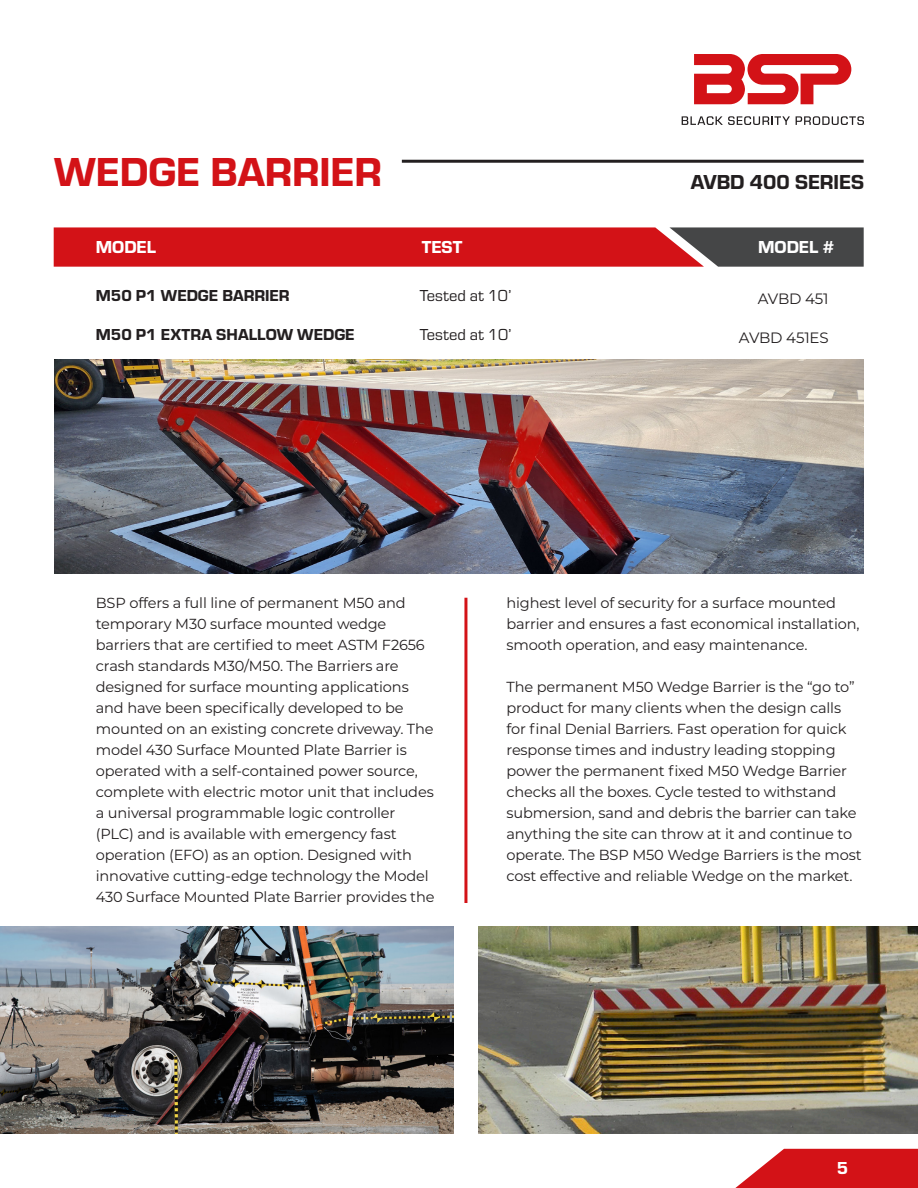
<style>
.page{position:relative;width:918px;height:1188px;background:#fff}
.page>*{position:absolute;margin:0;border:0;box-sizing:border-box;transform-origin:0 0}
.t1{font:42px "Eurostile Hea";color:#d31217}
.t2{font:21px "Eurostile Hea";color:#231f20}
.t3{font:18px "Eurostile Hea";color:#fff}
.t4{font:16.5px "Eurostile Hea";color:#231f20}
.t5{font:16.5px "Eurostile";letter-spacing:.005em;color:#231f20}
.t6{font:15px "Montserrat";letter-spacing:-.01em;color:#231f20}
.t7{font:14.55px/21px "Montserrat";letter-spacing:-.01em;color:#231f20}
</style>
<div class="page">
<svg style="left:735px;top:1149px;width:183px;height:39px;background:#d83136"></svg>
<svg style="left:694px;top:54px;width:157px;height:50px"></svg>
<svg style="left:682px;top:116px;width:108px;height:9px"></svg>
<svg style="left:796px;top:116px;width:68px;height:9px"></svg>
<svg style="left:54px;top:227px;width:810px;height:40px;background:#b72529"></svg>
<img style="left:478px;top:927px;width:440px;height:207px">
<img style="left:0;top:927px;width:453px;height:207px">
<hr style="left:464px;top:598px;width:3px;height:305px;background:#d31217">
<img style="left:54px;top:360px;width:810px;height:213px">
<hr style="left:402px;top:160px;width:462px;height:3px;background:#231f20">
<p class="t1" style="left:54px;top:143px;width:329px">WEDGE BARRIER</p>
<p class="t3" style="left:96px;top:234px;width:62px">MODEL</p>
<p class="t4" style="left:96px;top:284px;width:195px">M50 P1 WEDGE BARRIER</p>
<p class="t5" style="left:420px;top:284px;width:93px">Tested at 10’</p>
<p class="t4" style="left:96px;top:323px;width:260px">M50 P1 EXTRA SHALLOW WEDGE</p>
<p class="t5" style="left:420px;top:324px;width:93px">Tested at 10’</p>
<p class="t3" style="left:422px;top:234px;width:42px">TEST</p>
<p class="t2" style="left:691px;top:167px;width:175px">AVBD 400 SERIES</p>
<p class="t3" style="left:758px;top:234px;width:78px">MODEL #</p>
<p class="t6" style="left:758px;top:288px;width:72px">AVBD 451</p>
<p class="t6" style="left:739px;top:328px;width:91px">AVBD 451ES</p>
<p class="t7" style="left:96px;top:592px;width:340px">BSP offers a full line of permanent M50 and temporary M30 surface mounted wedge barriers that are certified to meet ASTM F2656 crash standards M30/M50. The Barriers are designed for surface mounting applications and have been specifically developed to be mounted on an existing concrete driveway. The model 430 Surface Mounted Plate Barrier is operated with a self-contained power source, complete with electric motor unit that includes a universal programmable logic controller (PLC) and is available with emergency fast operation (EFO) as an option. Designed with innovative cutting-edge technology the Model 430 Surface Mounted Plate Barrier provides the</p>
<p class="t7" style="left:507px;top:592px;width:355px">highest level of security for a surface mounted barrier and ensures a fast economical installation, smooth operation, and easy maintenance.</p>
<p class="t7" style="left:507px;top:676px;width:357px">The permanent M50 Wedge Barrier is the “go to” product for many clients when the design calls for final Denial Barriers. Fast operation for quick response times and industry leading stopping power the permanent fixed M50 Wedge Barrier checks all the boxes. Cycle tested to withstand submersion, sand and debris the barrier can take anything the site can throw at it and continue to operate. The BSP M50 Wedge Barriers is the most cost effective and reliable Wedge on the market.</p>
<p class="t3" style="left:837px;top:1156px;width:13px">5</p>
</div>
